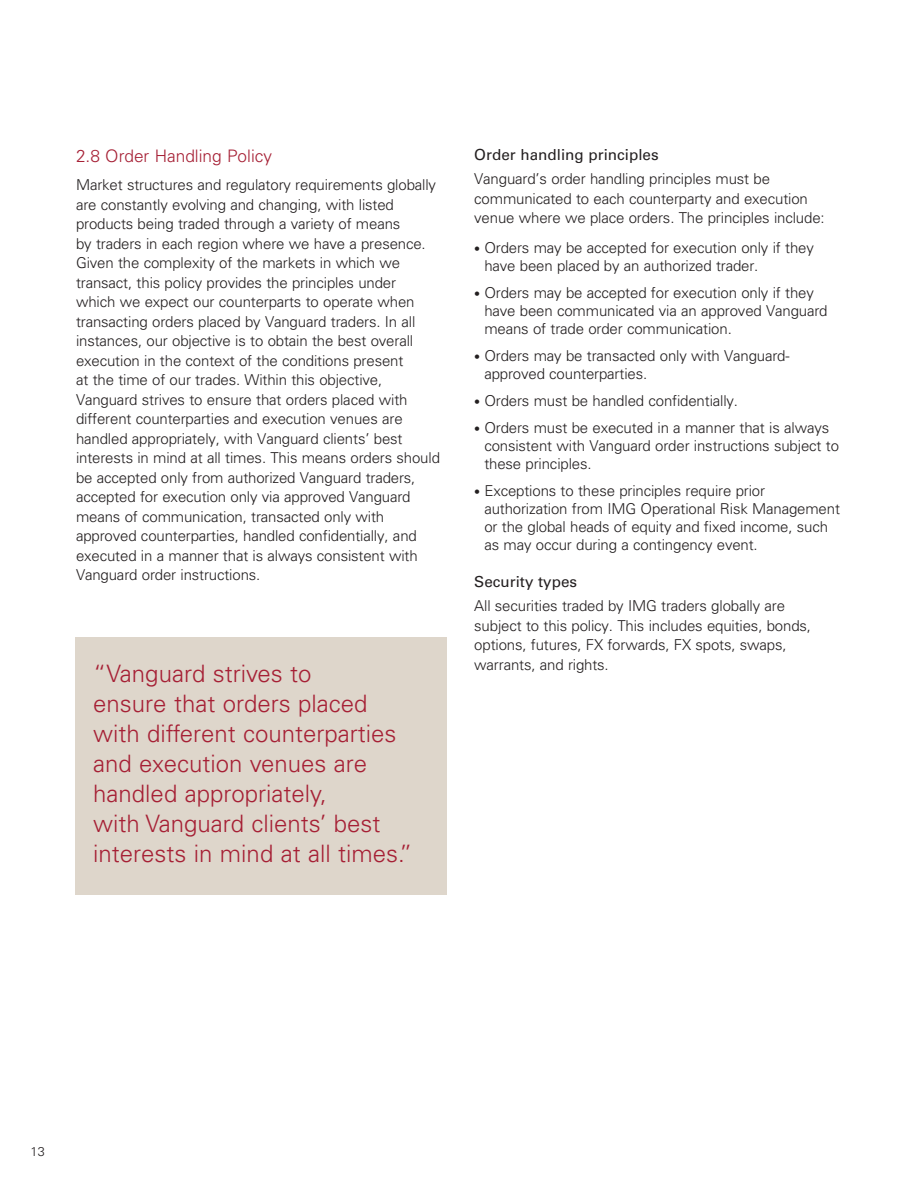
<style>
.page{position:relative;width:918px;height:1188px;background:#fff}
.page>*{position:absolute;margin:0;border:0;box-sizing:border-box;transform-origin:0 0}
.Callout{font:300 24px/30px "Univers LT Std";color:#a62035}
.B_head{font:300 17.25px "Univers LT Std";color:#a62035}
.C_head{font:15.15px "Univers LT Std";color:#231f20}
.Body{font:300 15px/19.5px "Univers LT Std";letter-spacing:-.01em;color:#231f20}
.t1{font:300 12.75px "Univers LT Std";color:#231f20}
.s1{font-size:12px}
</style>
<div class="page">
<div style="left:75px;top:637px;width:372px;height:257px;background:#ded6cb"></div>
<p class="B_head" style="left:76px;top:145px;width:198px">2.8 Order Handling Policy</p>
<p class="Body" style="left:76px;top:175px;width:365px">Market structures and regulatory requirements globally are constantly evolving and changing, with listed products being traded through a variety of means<br>by traders in each region where we have a presence.<br>Given the complexity of the markets in which we transact, this policy provides the principles under<br>which we expect our counterparts to operate when transacting orders placed by Vanguard traders. In all instances, our objective is to obtain the best overall execution in the context of the conditions present<br>at the time of our trades. Within this objective, Vanguard strives to ensure that orders placed with different counterparties and execution venues are handled appropriately, with Vanguard clients’ best interests in mind at all times. This means orders should be accepted only from authorized Vanguard traders, accepted for execution only via approved Vanguard means of communication, transacted only with approved counterparties, handled confidentially, and executed in a manner that is always consistent with Vanguard order instructions.</p>
<p class="Callout" style="left:93px;top:658px;width:321px">“Vanguard strives to<br>ensure that orders placed with different counterparties and execution venues are handled appropriately,<br>with Vanguard clients’ best interests in mind at all times.”</p>
<p class="C_head" style="left:474px;top:146px;width:186px">Order handling principles</p>
<p class="Body" style="left:474px;top:169px;width:352px">Vanguard’s order handling principles must be communicated to each counterparty and execution venue where we place orders. The principles include:</p>
<p class="Body" style="left:484px;top:238px;width:331px;line-height:18px;text-indent:-10px"><span class="s1">•</span> Orders may be accepted for execution only if they have been placed by an authorized trader.</p>
<p class="Body" style="left:484px;top:283px;width:345px;line-height:18px;text-indent:-10px"><span class="s1">•</span> Orders may be accepted for execution only if they have been communicated via an approved Vanguard means of trade order communication.</p>
<p class="Body" style="left:484px;top:346px;width:307px;line-height:18px;text-indent:-10px"><span class="s1">•</span> Orders may be transacted only with Vanguard&shy;approved counterparties.</p>
<p class="Body" style="left:474px;top:390px;width:265px"><span class="s1">•</span> Orders must be handled confidentially.</p>
<p class="Body" style="left:484px;top:418px;width:356px;line-height:18px;text-indent:-10px"><span class="s1">•</span> Orders must be executed in a manner that is always consistent with Vanguard order instructions subject to these principles.</p>
<p class="Body" style="left:484px;top:481px;width:357px;line-height:18px;text-indent:-10px"><span class="s1">•</span> Exceptions to these principles require prior authorization from IMG Operational Risk Management or the global heads of equity and fixed income, such as may occur during a contingency event.</p>
<p class="C_head" style="left:474px;top:573px;width:104px">Security types</p>
<p class="Body" style="left:474px;top:596px;width:338px">All securities traded by IMG traders globally are subject to this policy. This includes equities, bonds, options, futures, FX forwards, FX spots, swaps, warrants, and rights.</p>
<p class="t1" style="left:31px;top:1144px;width:16px">13</p>
</div>
